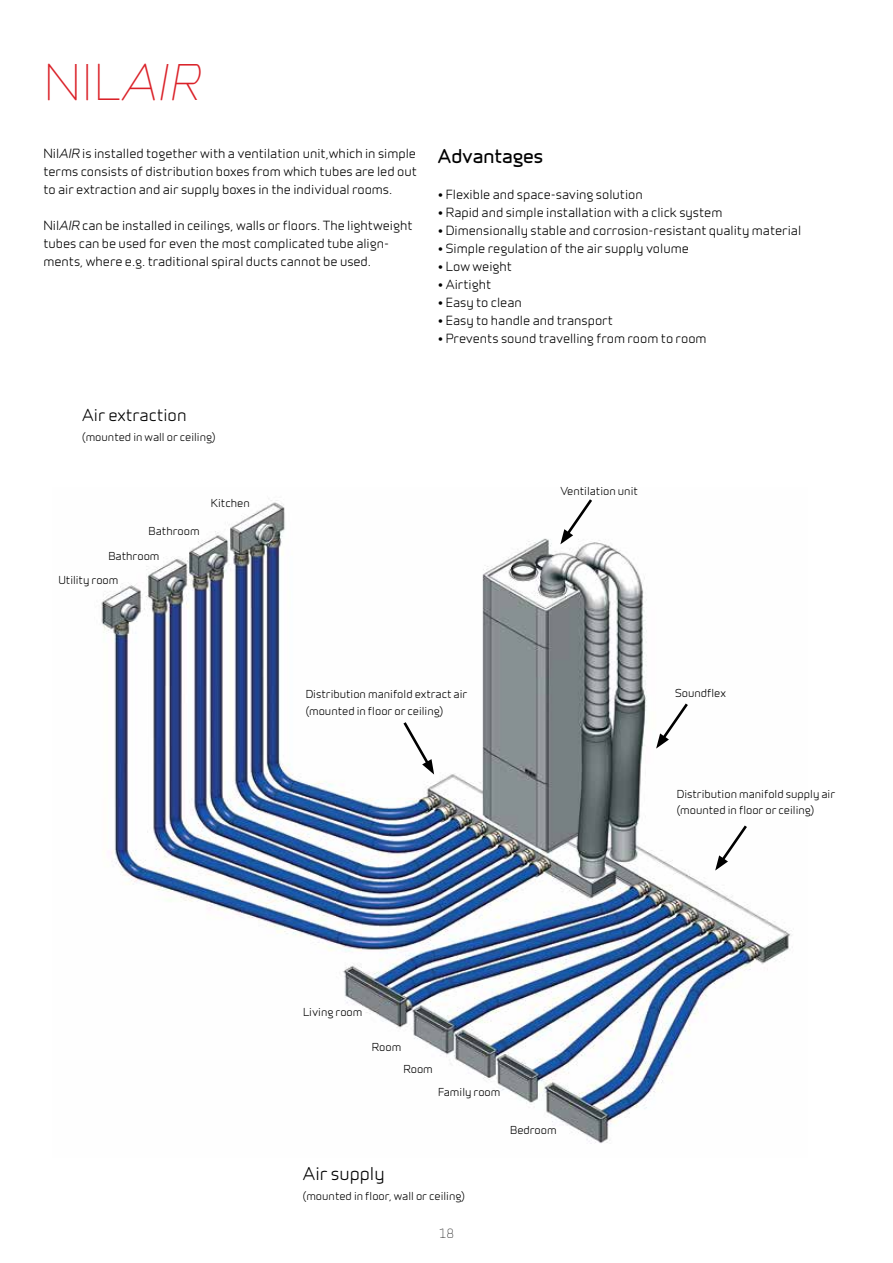
<style>
.page{position:relative;width:893px;height:1263px;background:#fff}
.page>*{position:absolute;margin:0;border:0;box-sizing:border-box;transform-origin:0 0}
.t1{font:300 46.5px "Infinity";color:#da2128}
.t2{font:700 18px "Infinity";color:#000}
.t3{font:500 16.65px "Infinity";color:#000}
.t4{font:500 15.6px "Infinity";color:#000}
.t5{font:500 12px/18px "Infinity";color:#000;text-align:justify}
.t6{font:300 12px "Infinity";color:#000}
.t7{font:500 10.35px/16.8px "Infinity";color:#000}
.s1{font-style:italic}
</style>
<div class="page">
<img style="left:101px;top:498px;width:692px;height:646px">
<svg style="left:401px;top:719px;width:33px;height:55px"></svg>
<svg style="left:715px;top:823px;width:34px;height:47px"></svg>
<svg style="left:656px;top:701px;width:34px;height:47px"></svg>
<svg style="left:560px;top:498px;width:35px;height:46px"></svg>
<h1 class="t1" style="left:43px;top:49px;width:158px">NIL<span class="s1">AIR</span></h1>
<p class="t5" style="left:43px;top:144px;width:375px">Nil<span class="s1">AIR</span> is installed together with a ventilation unit,which in simple terms consists of distribution boxes from which tubes are led out to air extraction and air supply boxes in the individual rooms.</p>
<p class="t5" style="left:43px;top:216px;width:371px;text-align:left">Nil<span class="s1">AIR</span> can be installed in ceilings, walls or floors. The lightweight tubes can be used for even the most complicated tube align&shy;ments, where e.g. traditional spiral ducts cannot be used.</p>
<h2 class="t2" style="left:438px;top:143px;width:107px">Advantages</h2>
<p class="t5" style="left:438px;top:185px;width:206px">• Flexible and space-saving solution</p>
<p class="t5" style="left:438px;top:203px;width:286px">• Rapid and simple installation with a click system</p>
<p class="t5" style="left:438px;top:221px;width:365px">• Dimensionally stable and corrosion-resistant quality material</p>
<p class="t5" style="left:438px;top:239px;width:252px">• Simple regulation of the air supply volume</p>
<p class="t5" style="left:438px;top:257px;width:76px">• Low weight</p>
<p class="t5" style="left:438px;top:275px;width:55px">• Airtight</p>
<p class="t5" style="left:438px;top:293px;width:85px">• Easy to clean</p>
<p class="t5" style="left:438px;top:311px;width:176px">• Easy to handle and transport</p>
<p class="t5" style="left:438px;top:329px;width:270px">• Prevents sound travelling from room to room</p>
<h3 class="t4" style="left:82px;top:404px;width:106px">Air extraction</h3>
<p class="t7" style="left:82px;top:428px;width:135px">(mounted in wall or ceiling)</p>
<p class="t7" style="left:149px;top:522px;width:53px">Bathroom</p>
<p class="t7" style="left:108px;top:547px;width:53px">Bathroom</p>
<p class="t7" style="left:58px;top:571px;width:62px">Utility room</p>
<p class="t7" style="left:211px;top:494px;width:40px">Kitchen</p>
<p class="t7" style="left:560px;top:482px;width:79px">Ventilation unit</p>
<p class="t7" style="left:306px;top:685px;width:163px">Distribution manifold extract air (mounted in floor or ceiling)</p>
<p class="t7" style="left:303px;top:1003px;width:61px">Living room</p>
<p class="t7" style="left:372px;top:1038px;width:31px">Room</p>
<p class="t7" style="left:403px;top:1060px;width:31px">Room</p>
<p class="t7" style="left:438px;top:1083px;width:64px">Family room</p>
<p class="t7" style="left:510px;top:1121px;width:48px">Bedroom</p>
<h3 class="t3" style="left:303px;top:1162px;width:83px">Air supply</h3>
<p class="t7" style="left:303px;top:1187px;width:163px">(mounted in floor, wall or ceiling)</p>
<p class="t6" style="left:439px;top:1224px;width:17px">18</p>
<p class="t7" style="left:675px;top:684px;width:52px">Soundflex</p>
<p class="t7" style="left:677px;top:785px;width:160px">Distribution manifold supply air (mounted in floor or ceiling)</p>
</div>
